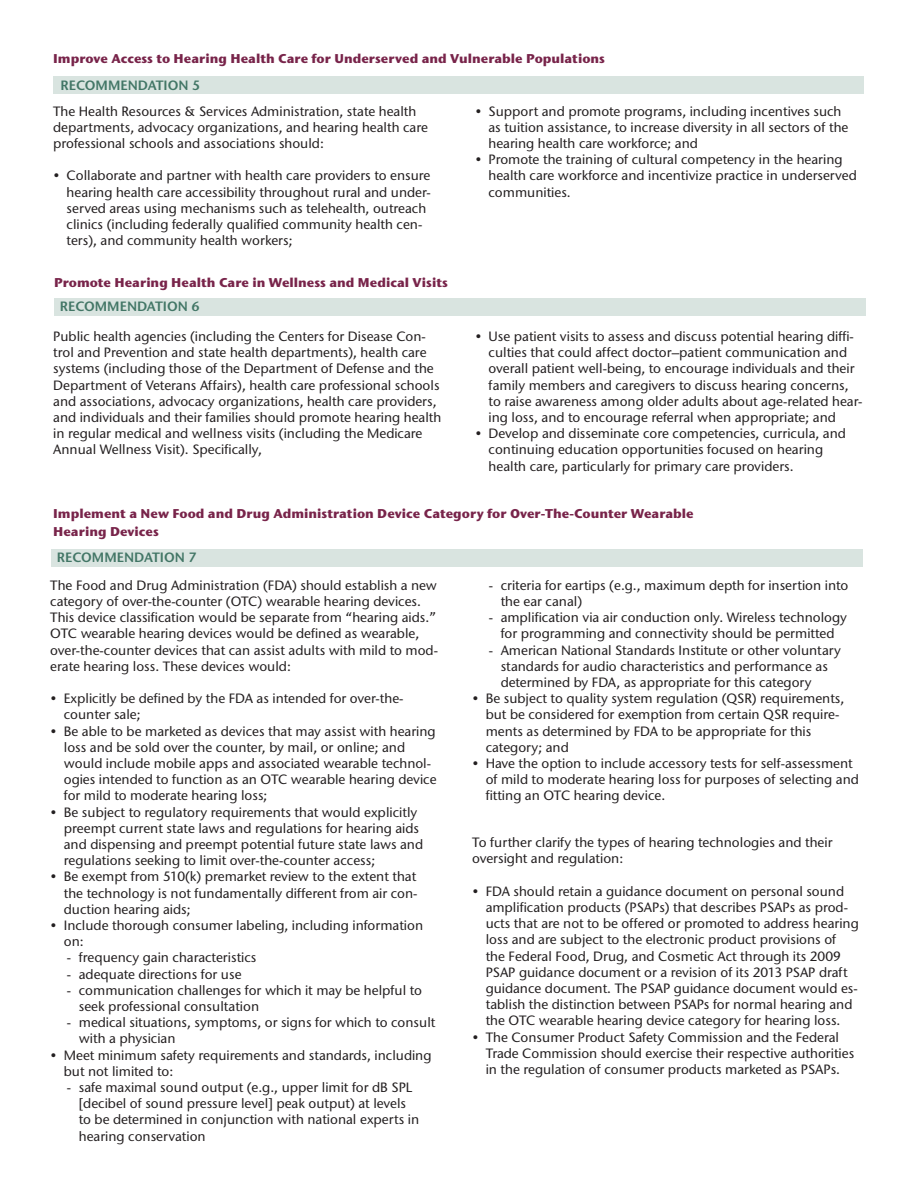
<style>
.page{position:relative;width:918px;height:1188px;background:#fff}
.page>*{position:absolute;margin:0;border:0;box-sizing:border-box;transform-origin:0 0}
.BULLETS{font:500 13.5px/16.2px "Stone Sans ITC Std";color:#231f20}
.recs_insert{font:500 13.5px/16.2px "Stone Sans ITC Std";color:#231f20}
.t1{font:600 13.5px "Stone Sans ITC Pro";color:#427666}
.t2{font:700 12.75px/18px "Stone Sans ITC Std";color:#78244a}
</style>
<div class="page">
<div style="left:54px;top:298px;width:811px;height:18px;background:#d9e4e0"></div>
<div style="left:53px;top:76px;width:811px;height:18px;background:#d9e4e0"></div>
<div style="left:51px;top:549px;width:811px;height:18px;background:#d9e4e0"></div>
<p class="t2" style="left:53px;top:50px;width:553px">Improve Access to Hearing Health Care for Underserved and Vulnerable Populations</p>
<p class="recs_insert" style="left:53px;top:103px;width:376px">The Health Resources &amp; Services Administration, state health departments, advocacy organizations, and hearing health care professional schools and associations should:</p>
<p class="BULLETS" style="left:67px;top:168px;width:366px;text-indent:-14px">• Collaborate and partner with health care providers to ensure hearing health care accessibility throughout rural and under&shy;served areas using mechanisms such as telehealth, outreach clinics (including federally qualified community health cen&shy;ters), and community health workers;</p>
<p class="t1" style="left:60px;top:77px;width:141px">RECOMMENDATION 5</p>
<p class="BULLETS" style="left:489px;top:103px;width:361px;text-indent:-14px">• Support and promote programs, including incentives such as tuition assistance, to increase diversity in all sectors of the hearing health care workforce; and</p>
<p class="BULLETS" style="left:489px;top:151px;width:370px;text-indent:-14px">• Promote the training of cultural competency in the hearing health care workforce and incentivize practice in underserved communities.</p>
<p class="t2" style="left:54px;top:273px;width:395px">Promote Hearing Health Care in Wellness and Medical Visits</p>
<p class="t1" style="left:60px;top:298px;width:141px">RECOMMENDATION 6</p>
<p class="recs_insert" style="left:53px;top:328px;width:390px">Public health agencies (including the Centers for Disease Con&shy;trol and Prevention and state health departments), health care systems (including those of the Department of Defense and the Department of Veterans Affairs), health care professional schools and associations, advocacy organizations, health care providers, and individuals and their families should promote hearing health in regular medical and wellness visits (including the Medicare Annual Wellness Visit). Specifically,</p>
<p class="BULLETS" style="left:489px;top:328px;width:375px;text-indent:-14px">• Use patient visits to assess and discuss potential hearing diffi&shy;culties that could affect doctor–patient communication and overall patient well-being, to encourage individuals and their family members and caregivers to discuss hearing concerns, to raise awareness among older adults about age-related hear&shy;ing loss, and to encourage referral when appropriate; and</p>
<p class="BULLETS" style="left:489px;top:425px;width:359px;text-indent:-14px">• Develop and disseminate core competencies, curricula, and continuing education opportunities focused on hearing health care, particularly for primary care providers.</p>
<p class="t2" style="left:53px;top:504px;width:642px">Implement a New Food and Drug Administration Device Category for Over-The-Counter Wearable<br>Hearing Devices</p>
<p class="t1" style="left:57px;top:549px;width:141px">RECOMMENDATION 7</p>
<p class="recs_insert" style="left:50px;top:577px;width:389px">The Food and Drug Administration (FDA) should establish a new category of over-the-counter (OTC) wearable hearing devices.<br>This device classification would be separate from “hearing aids.” OTC wearable hearing devices would be defined as wearable, over-the-counter devices that can assist adults with mild to mod&shy;erate hearing loss. These devices would:</p>
<p class="BULLETS" style="left:64px;top:690px;width:341px;text-indent:-14px">• Explicitly be defined by the FDA as intended for over-the&shy;counter sale;</p>
<p class="BULLETS" style="left:64px;top:723px;width:374px;text-indent:-14px">• Be able to be marketed as devices that may assist with hearing loss and be sold over the counter, by mail, or online; and would include mobile apps and associated wearable technol&shy;ogies intended to function as an OTC wearable hearing device for mild to moderate hearing loss;</p>
<p class="BULLETS" style="left:64px;top:804px;width:361px;text-indent:-14px">• Be subject to regulatory requirements that would explicitly preempt current state laws and regulations for hearing aids and dispensing and preempt potential future state laws and regulations seeking to limit over-the-counter access;</p>
<p class="BULLETS" style="left:64px;top:869px;width:355px;text-align:justify;text-indent:-14px">• Be exempt from 510(k) premarket review to the extent that the technology is not fundamentally different from air con&shy;duction hearing aids;</p>
<p class="BULLETS" style="left:64px;top:917px;width:361px;text-indent:-14px">• Include thorough consumer labeling, including information on:</p>
<p class="BULLETS" style="left:67px;top:950px;width:191px">- frequency gain characteristics</p>
<p class="BULLETS" style="left:67px;top:966px;width:176px">- adequate directions for use</p>
<p class="BULLETS" style="left:79px;top:982px;width:345px;text-indent:-12px">- communication challenges for which it may be helpful to seek professional consultation</p>
<p class="BULLETS" style="left:79px;top:1014px;width:358px;text-indent:-12px">- medical situations, symptoms, or signs for which to consult with a physician</p>
<p class="BULLETS" style="left:64px;top:1047px;width:369px;text-indent:-14px">• Meet minimum safety requirements and standards, including but not limited to:</p>
<p class="BULLETS" style="left:79px;top:1079px;width:342px;text-indent:-12px">- safe maximal sound output (e.g., upper limit for dB SPL [decibel of sound pressure level] peak output) at levels to be determined in conjunction with national experts in hearing conservation</p>
<p class="BULLETS" style="left:501px;top:577px;width:349px;text-indent:-12px">- criteria for eartips (e.g., maximum depth for insertion into the ear canal)</p>
<p class="BULLETS" style="left:489px;top:609px;width:360px;text-align:center">- amplification via air conduction only. Wireless technology for programming and connectivity should be permitted</p>
<p class="BULLETS" style="left:501px;top:642px;width:342px;text-indent:-12px">- American National Standards Institute or other voluntary standards for audio characteristics and performance as determined by FDA, as appropriate for this category</p>
<p class="BULLETS" style="left:486px;top:690px;width:360px;text-indent:-14px">• Be subject to quality system regulation (QSR) requirements, but be considered for exemption from certain QSR require&shy;ments as determined by FDA to be appropriate for this category; and</p>
<p class="BULLETS" style="left:486px;top:755px;width:375px;text-indent:-14px">• Have the option to include accessory tests for self-assessment of mild to moderate hearing loss for purposes of selecting and fitting an OTC hearing device.</p>
<p class="recs_insert" style="left:472px;top:834px;width:362px">To further clarify the types of hearing technologies and their oversight and regulation:</p>
<p class="BULLETS" style="left:486px;top:883px;width:375px;text-indent:-14px">• FDA should retain a guidance document on personal sound amplification products (PSAPs) that describes PSAPs as prod&shy;ucts that are not to be offered or promoted to address hearing loss and are subject to the electronic product provisions of the Federal Food, Drug, and Cosmetic Act through its 2009<br>PSAP guidance document or a revision of its 2013 PSAP draft guidance document. The PSAP guidance document would es&shy;tablish the distinction between PSAPs for normal hearing and the OTC wearable hearing device category for hearing loss.</p>
<p class="BULLETS" style="left:486px;top:1029px;width:370px;text-indent:-14px">• The Consumer Product Safety Commission and the Federal<br>Trade Commission should exercise their respective authorities in the regulation of consumer products marketed as PSAPs.</p>
</div>
